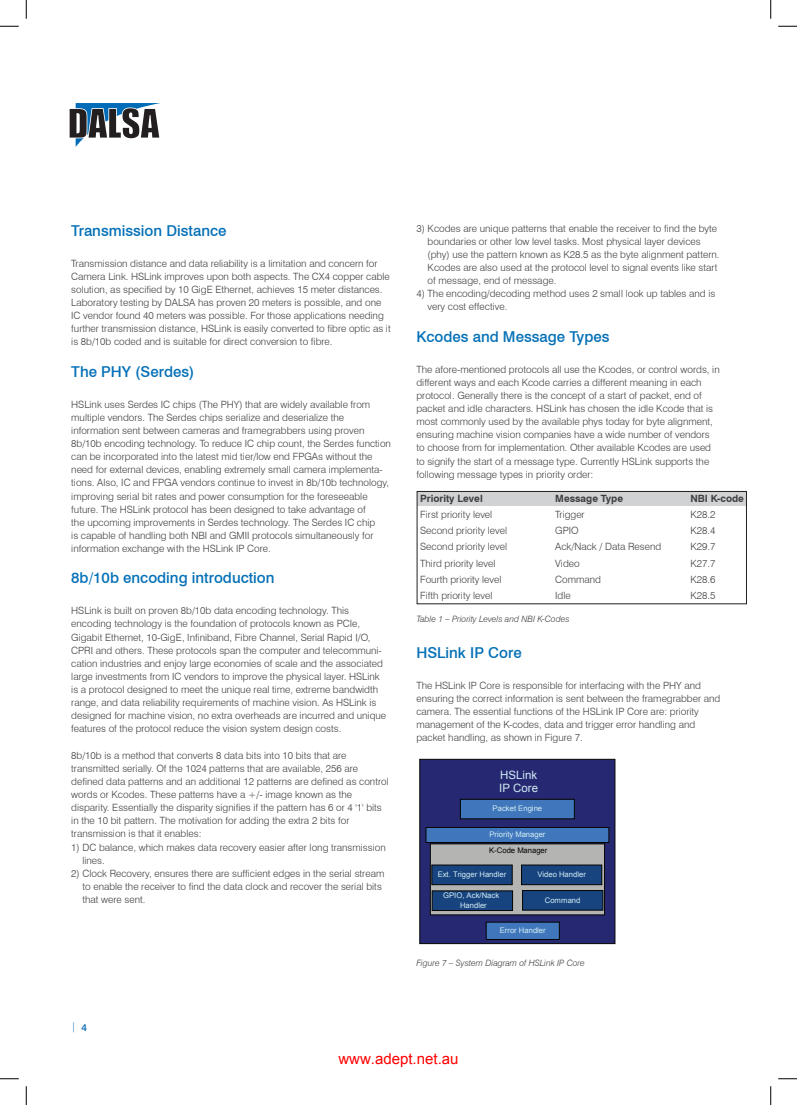
<style>
.page{position:relative;width:797px;height:1105px;background:#fff}
.page>*{position:absolute;margin:0;border:0;box-sizing:border-box;transform-origin:0 0}
.t1{font:500 15px "Swiss 721 BT";color:#0470b7}
.t2{font:15px "Arial";color:#f00}
.t3{font:11.5px/13.8px "Arial";color:#d2edf4}
.t4{font:300 10px/13.1px "Swiss 721 BT";color:#3e3e3f}
.t5{font:700 10px "Swiss 721 BT";color:#3e3e3f}
.t6{font:300 10px "Swiss 721 BT";color:#0168b3}
.t7{font:italic 300 8.75px "Swiss 721 BT";color:#3e3e3f}
.t8{font:7.75px/9.1px "Arial";color:#d2edf4;text-align:center}
.t9{font:7.75px "Arial";letter-spacing:-.005em;color:#040503}
.s1{font-weight:500}
</style>
<div class="page">
<svg style="left:70px;top:103px;width:90px;height:44px"></svg>
<div style="left:417px;top:491px;width:329px;height:15px;background:#d1d2d4"></div>
<div style="left:417px;top:491px;width:329px;height:113px;border:1px solid #231f20"></div>
<div style="left:419px;top:759px;width:196px;height:185px;background:#272872;border:1px solid #040503"></div>
<div style="left:430px;top:844px;width:174px;height:71px;background:#b4b4b3"></div>
<div style="left:431px;top:865px;width:81px;height:20px;background:#17437f;border:1px solid #040503"></div>
<div style="left:486px;top:922px;width:73px;height:17px;background:#4077bc"></div>
<div style="left:460px;top:799px;width:114px;height:20px;background:#4077bc;border:1px solid #040503"></div>
<div style="left:521px;top:865px;width:81px;height:20px;background:#17437f;border:1px solid #040503"></div>
<div style="left:432px;top:891px;width:80px;height:20px;background:#17437f;border:1px solid #040503"></div>
<div style="left:522px;top:890px;width:81px;height:20px;background:#17437f;border:1px solid #040503"></div>
<div style="left:426px;top:827px;width:183px;height:16px;background:#4077bc;border:1px solid #040503"></div>
<svg style="left:0;top:25px;width:19px;height:2px"></svg>
<svg style="left:778px;top:25px;width:19px;height:2px"></svg>
<svg style="left:0;top:1078px;width:19px;height:1px"></svg>
<svg style="left:778px;top:1078px;width:19px;height:1px"></svg>
<svg style="left:25px;top:0;width:2px;height:19px"></svg>
<svg style="left:25px;top:1086px;width:2px;height:19px"></svg>
<svg style="left:770px;top:0;width:1px;height:19px"></svg>
<svg style="left:770px;top:1086px;width:1px;height:19px"></svg>
<h1 class="t1" style="left:71px;top:221px;width:157px">Transmission Distance</h1>
<p class="t4" style="left:71px;top:256px;width:321px">Transmission distance and data reliability is a limitation and concern for Camera Link. HSLink improves upon both aspects. The CX4 copper cable solution, as specified by 10 GigE Ethernet, achieves 15 meter distances.<br>Laboratory testing by DALSA has proven 20 meters is possible, and one IC vendor found 40 meters was possible. For those applications needing further transmission distance, HSLink is easily converted to fibre optic as it is 8b/10b coded and is suitable for direct conversion to fibre.</p>
<h1 class="t1" style="left:71px;top:362px;width:125px">The PHY (Serdes)</h1>
<p class="t4" style="left:71px;top:397px;width:321px">HSLink uses Serdes IC chips (The PHY) that are widely available from multiple vendors. The Serdes chips serialize and deserialize the information sent between cameras and framegrabbers using proven 8b/10b encoding technology. To reduce IC chip count, the Serdes function can be incorporated into the latest mid tier/low end FPGAs without the need for external devices, enabling extremely small camera implementa&shy;tions. Also, IC and FPGA vendors continue to invest in 8b/10b technology, improving serial bit rates and power consumption for the foreseeable future. The HSLink protocol has been designed to take advantage of<br>the upcoming improvements in Serdes technology. The Serdes IC chip<br>is capable of handling both NBI and GMII protocols simultaneously for information exchange with the HSLink IP Core.</p>
<h1 class="t1" style="left:71px;top:569px;width:205px">8b/10b encoding introduction</h1>
<p class="t4" style="left:71px;top:604px;width:316px">HSLink is built on proven 8b/10b data encoding technology. This encoding technology is the foundation of protocols known as PCIe, Gigabit Ethernet, 10-GigE, Infiniband, Fibre Channel, Serial Rapid I/O, CPRI and others. These protocols span the computer and telecommuni&shy;cation industries and enjoy large economies of scale and the associated large investments from IC vendors to improve the physical layer. HSLink is a protocol designed to meet the unique real time, extreme bandwidth range, and data reliability requirements of machine vision. As HSLink is designed for machine vision, no extra overheads are incurred and unique features of the protocol reduce the vision system design costs.</p>
<p class="t4" style="left:71px;top:748px;width:319px">8b/10b is a method that converts 8 data bits into 10 bits that are transmitted serially. Of the 1024 patterns that are available, 256 are defined data patterns and an additional 12 patterns are defined as control words or Kcodes. These patterns have a +/- image known as the disparity. Essentially the disparity signifies if the pattern has 6 or 4 '1' bits in the 10 bit pattern. The motivation for adding the extra 2 bits for transmission is that it enables:</p>
<p class="t4" style="left:82px;top:840px;width:305px;text-indent:-11px">1) DC balance, which makes data recovery easier after long transmission lines.</p>
<p class="t4" style="left:82px;top:866px;width:303px;text-indent:-11px">2) Clock Recovery, ensures there are sufficient edges in the serial stream to enable the receiver to find the data clock and recover the serial bits that were sent.</p>
<p class="t6" style="left:71px;top:1020px;width:17px">| <span class="s1">4</span></p>
<p class="t4" style="left:427px;top:221px;width:293px;text-indent:-11px">3) Kcodes are unique patterns that enable the receiver to find the byte boundaries or other low level tasks. Most physical layer devices (phy) use the pattern known as K28.5 as the byte alignment pattern.<br>Kcodes are also used at the protocol level to signal events like start of message, end of message.</p>
<p class="t4" style="left:427px;top:287px;width:289px;text-indent:-11px">4) The encoding/decoding method uses 2 small look up tables and is very cost effective.</p>
<h1 class="t1" style="left:416px;top:327px;width:195px">Kcodes and Message Types</h1>
<p class="t4" style="left:416px;top:363px;width:305px">The afore-mentioned protocols all use the Kcodes, or control words, in different ways and each Kcode carries a different meaning in each protocol. Generally there is the concept of a start of packet, end of packet and idle characters. HSLink has chosen the idle Kcode that is most commonly used by the available phys today for byte alignment, ensuring machine vision companies have a wide number of vendors to choose from for implementation. Other available Kcodes are used to signify the start of a message type. Currently HSLink supports the following message types in priority order:</p>
<p class="t5" style="left:420px;top:492px;width:64px">Priority Level</p>
<p class="t5" style="left:555px;top:492px;width:69px">Message Type</p>
<p class="t5" style="left:690px;top:492px;width:55px">NBI K-code</p>
<p class="t4" style="left:420px;top:508px;width:74px">First priority level</p>
<p class="t4" style="left:555px;top:508px;width:31px">Trigger</p>
<p class="t4" style="left:690px;top:508px;width:27px">K28.2</p>
<p class="t4" style="left:420px;top:524px;width:88px">Second priority level</p>
<p class="t4" style="left:555px;top:524px;width:25px">GPIO</p>
<p class="t4" style="left:690px;top:524px;width:27px">K28.4</p>
<p class="t4" style="left:420px;top:540px;width:88px">Second priority level</p>
<p class="t4" style="left:555px;top:540px;width:107px">Ack/Nack / Data Resend</p>
<p class="t4" style="left:690px;top:540px;width:27px">K29.7</p>
<p class="t4" style="left:420px;top:556px;width:77px">Third priority level</p>
<p class="t4" style="left:555px;top:556px;width:26px">Video</p>
<p class="t4" style="left:690px;top:556px;width:27px">K27.7</p>
<p class="t4" style="left:420px;top:573px;width:83px">Fourth priority level</p>
<p class="t4" style="left:555px;top:573px;width:47px">Command</p>
<p class="t4" style="left:690px;top:573px;width:27px">K28.6</p>
<p class="t4" style="left:420px;top:589px;width:74px">Fifth priority level</p>
<p class="t4" style="left:555px;top:589px;width:17px">Idle</p>
<p class="t4" style="left:690px;top:589px;width:27px">K28.5</p>
<p class="t7" style="left:416px;top:613px;width:155px">Table 1 – Priority Levels and NBI K-Codes</p>
<h1 class="t1" style="left:416px;top:643px;width:107px">HSLink IP Core</h1>
<p class="t4" style="left:416px;top:679px;width:305px">The HSLink IP Core is responsible for interfacing with the PHY and ensuring the correct information is sent between the framegrabber and camera. The essential functions of the HSLink IP Core are: priority management of the K-codes, data and trigger error handling and packet handling, as shown in Figure 7.</p>
<p class="t3" style="left:499px;top:768px;width:40px">HSLink<br>IP Core</p>
<p class="t8" style="left:492px;top:804px;width:51px">Packet Engine</p>
<p class="t8" style="left:489px;top:830px;width:58px">Priority Manager</p>
<p class="t9" style="left:489px;top:846px;width:60px">K-Code Manager</p>
<p class="t8" style="left:438px;top:870px;width:70px">Ext. Trigger Handler</p>
<p class="t8" style="left:443px;top:891px;width:58px">GPIO, Ack/Nack<br>Handler</p>
<p class="t8" style="left:537px;top:870px;width:50px">Video Handler</p>
<p class="t8" style="left:545px;top:895px;width:37px">Command</p>
<p class="t8" style="left:500px;top:926px;width:47px">Error Handler</p>
<p class="t7" style="left:416px;top:957px;width:170px">Figure 7 – System Diagram of HSLink IP Core</p>
<h1 class="t2" style="left:338px;top:1049px;width:122px">www.adept.net.au</h1>
</div>
